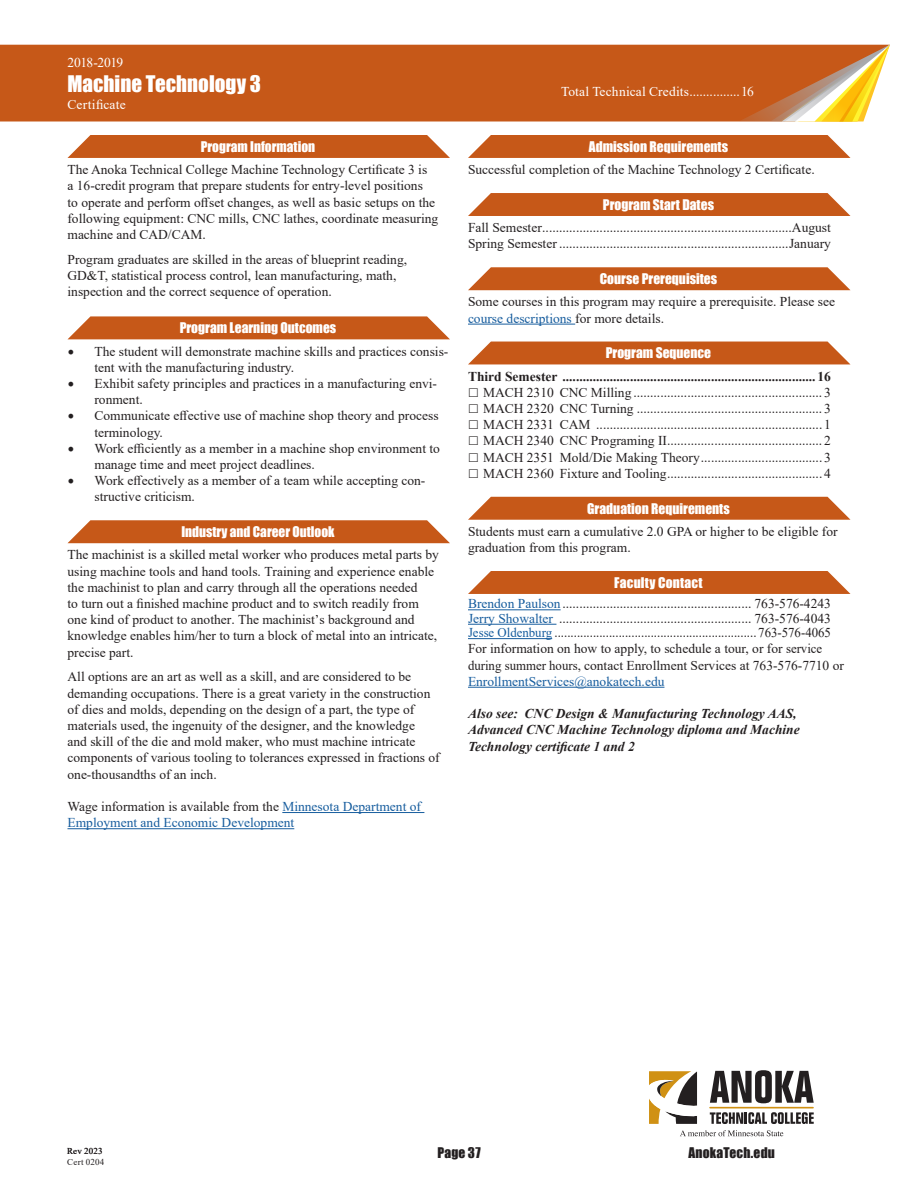
<style>
.page{position:relative;width:918px;height:1188px;background:#fff}
.page>*{position:absolute;margin:0;border:0;box-sizing:border-box;transform-origin:0 0}
.t1{font:21px "Impact";color:#fff}
.t2{font:13.5px/16.2px "Times New Roman";color:#231f20}
.t3{font:13.5px "Impact";color:#fff}
.t4{font:13.5px/16.2px "Times New Roman";color:#175d9e}
.t5{font:italic 700 13.5px/16.2px "Times New Roman";color:#231f20}
.t6{font:700 13.5px "Times New Roman";color:#231f20}
.t7{font:13.5px "Times New Roman";letter-spacing:.01em;color:#fff}
.t8{font:13.5px "Impact";letter-spacing:.015em;color:#231f20}
.t9{font:13.5px "Times New Roman";letter-spacing:-.04em;color:#fff}
.t10{font:9px/10.8px "Times New Roman";letter-spacing:.015em;color:#231f20}
.s1{font-family:"Minion Pro";font-size:18px}
.s2{color:#231f20}
.s3{color:#175d9e}
</style>
<div class="page">
<svg style="left:710px;top:1112px;width:104px;height:12px"></svg>
<svg style="left:710px;top:1070px;width:104px;height:33px"></svg>
<hr style="left:710px;top:1107px;width:103px;height:1px;background:#d09114">
<svg style="left:649px;top:1071px;width:48px;height:53px"></svg>
<svg style="left:680px;top:1130px;width:103px;height:6px"></svg>
<hr style="left:282px;top:812px;width:142px;height:1px;background:#175d9e">
<hr style="left:68px;top:828px;width:226px;height:1px;background:#175d9e">
<svg style="left:67px;top:135px;width:383px;height:23px;background:#c96226"></svg>
<svg style="left:68px;top:316px;width:382px;height:23px;background:#ca6429"></svg>
<svg style="left:68px;top:520px;width:382px;height:23px;background:#c96328"></svg>
<hr style="left:468px;top:324px;width:107px;height:1px;background:#175d9e">
<hr style="left:468px;top:609px;width:93px;height:1px;background:#175d9e">
<hr style="left:468px;top:624px;width:88px;height:1px;background:#175d9e">
<hr style="left:468px;top:638px;width:84px;height:1px;background:#175d9e">
<hr style="left:468px;top:687px;width:196px;height:1px;background:#175d9e">
<svg style="left:468px;top:135px;width:382px;height:23px;background:#c96226"></svg>
<div style="left:468px;top:193px;width:382px;height:23px;background:#c65818"></div>
<svg style="left:468px;top:267px;width:382px;height:23px;background:#ca6328"></svg>
<div style="left:468px;top:342px;width:382px;height:22px;background:#c65818"></div>
<svg style="left:468px;top:497px;width:382px;height:23px;background:#c96328"></svg>
<svg style="left:468px;top:571px;width:382px;height:23px;background:#c96225"></svg>
<div style="left:0;top:45px;width:739px;height:76px;background:#c65818"></div>
<svg style="left:739px;top:45px;width:151px;height:77px;background:#d5914f"></svg>
<p class="t9" style="left:68px;top:53px;width:57px">2018-2019</p>
<h1 class="t1" style="left:68px;top:68px;width:195px">Machine Technology 3</h1>
<p class="t7" style="left:68px;top:95px;width:60px">Certificate</p>
<p class="t3" style="left:201px;top:136px;width:116px">Program Information</p>
<p class="t2" style="left:68px;top:161px;width:372px">The Anoka Technical College Machine Technology Certificate 3 is<br>a 16-credit program that prepare students for entry-level positions<br>to operate and perform offset changes, as well as basic setups on the following equipment: CNC mills, CNC lathes, coordinate measuring machine and CAD/CAM.</p>
<p class="t2" style="left:68px;top:251px;width:341px">Program graduates are skilled in the areas of blueprint reading,<br>GD&amp;T, statistical process control, lean manufacturing, math, inspection and the correct sequence of operation.</p>
<p class="t3" style="left:180px;top:317px;width:158px">Program Learning Outcomes</p>
<p class="t2" style="left:94px;top:343px;width:355px;text-indent:-27px"><span class="s1">•</span> The student will demonstrate machine skills and practices consis&shy;tent with the manufacturing industry.</p>
<p class="t2" style="left:94px;top:375px;width:344px;text-indent:-27px"><span class="s1">•</span> Exhibit safety principles and practices in a manufacturing envi&shy;ronment.</p>
<p class="t2" style="left:94px;top:407px;width:346px;text-indent:-27px"><span class="s1">•</span> Communicate effective use of machine shop theory and process terminology.</p>
<p class="t2" style="left:94px;top:440px;width:347px;text-indent:-27px"><span class="s1">•</span> Work efficiently as a member in a machine shop environment to manage time and meet project deadlines.</p>
<p class="t2" style="left:94px;top:472px;width:332px;text-indent:-27px"><span class="s1">•</span> Work effectively as a member of a team while accepting con&shy;structive criticism.</p>
<p class="t3" style="left:181px;top:521px;width:155px">Industry and Career Outlook</p>
<p class="t2" style="left:68px;top:546px;width:373px">The machinist is a skilled metal worker who produces metal parts by using machine tools and hand tools. Training and experience enable the machinist to plan and carry through all the operations needed<br>to turn out a finished machine product and to switch readily from one kind of product to another. The machinist’s background and knowledge enables him/her to turn a block of metal into an intricate, precise part.</p>
<p class="t2" style="left:68px;top:668px;width:374px">All options are an art as well as a skill, and are considered to be demanding occupations. There is a great variety in the construction of dies and molds, depending on the design of a part, the type of materials used, the ingenuity of the designer, and the knowledge<br>and skill of the die and mold maker, who must machine intricate components of various tooling to tolerances expressed in fractions of one-thousandths of an inch.</p>
<p class="t4" style="left:68px;top:798px;width:355px"><span class="s2">Wage information is available from the</span> Minnesota Department of<br>Employment and Economic Development</p>
<p class="t7" style="left:561px;top:82px;width:194px">Total Technical Credits...............16</p>
<p class="t3" style="left:589px;top:136px;width:141px">Admission Requirements</p>
<p class="t2" style="left:468px;top:161px;width:348px">Successful completion of the Machine Technology 2 Certificate.</p>
<p class="t3" style="left:603px;top:194px;width:113px">Program Start Dates</p>
<p class="t2" style="left:468px;top:219px;width:365px">Fall Semester..........................................................................August<br>Spring Semester ....................................................................January</p>
<p class="t3" style="left:600px;top:268px;width:119px">Course Prerequisites</p>
<p class="t2" style="left:468px;top:293px;width:369px">Some courses in this program may require a prerequisite. Please see <span class="s3">course descriptions</span> for more details.</p>
<p class="t3" style="left:606px;top:343px;width:107px">Program Sequence</p>
<p class="t6" style="left:468px;top:366px;width:364px">Third Semester ........................................................................... 16</p>
<p class="t2" style="left:483px;top:384px;width:349px;text-align:justify">MACH 2310 CNC Milling ........................................................ 3<br>MACH 2320 CNC Turning ....................................................... 3<br>MACH 2331 CAM ................................................................... 1<br>MACH 2340 CNC Programing II.............................................. 2<br>MACH 2351 Mold/Die Making Theory.................................... 3<br>MACH 2360 Fixture and Tooling.............................................. 4</p>
<p class="t3" style="left:587px;top:498px;width:144px">Graduation Requirements</p>
<p class="t2" style="left:468px;top:523px;width:371px">Students must earn a cumulative 2.0 GPA or higher to be eligible for graduation from this program.</p>
<p class="t3" style="left:614px;top:572px;width:90px">Faculty Contact</p>
<p class="t2" style="left:468px;top:596px;width:364px;line-height:14.4px;text-align:justify"><span class="s3">Brendon Paulson</span> ........................................................ 763-576-4243<br><span class="s3">Jerry Showalter</span> ......................................................... 763-576-4043<br><span class="s3">Jesse Oldenburg</span> ............................................................... 763-576-4065</p>
<p class="t2" style="left:468px;top:640px;width:377px">For information on how to apply, to schedule a tour, or for service during summer hours, contact Enrollment Services at 763-576-7710 or</p>
<p class="t4" style="left:468px;top:673px;width:198px">EnrollmentServices@anokatech.edu</p>
<p class="t5" style="left:468px;top:705px;width:333px">Also see: CNC Design &amp; Manufacturing Technology AAS,<br>Advanced CNC Machine Technology diploma and Machine<br>Technology certificate 1 and 2</p>
<p class="t10" style="left:67px;top:1145px;width:39px">Rev 2023<br>Cert 0204</p>
<p class="t8" style="left:437px;top:1142px;width:45px">Page 37</p>
<p class="t8" style="left:688px;top:1142px;width:88px">AnokaTech.edu</p>
</div>
